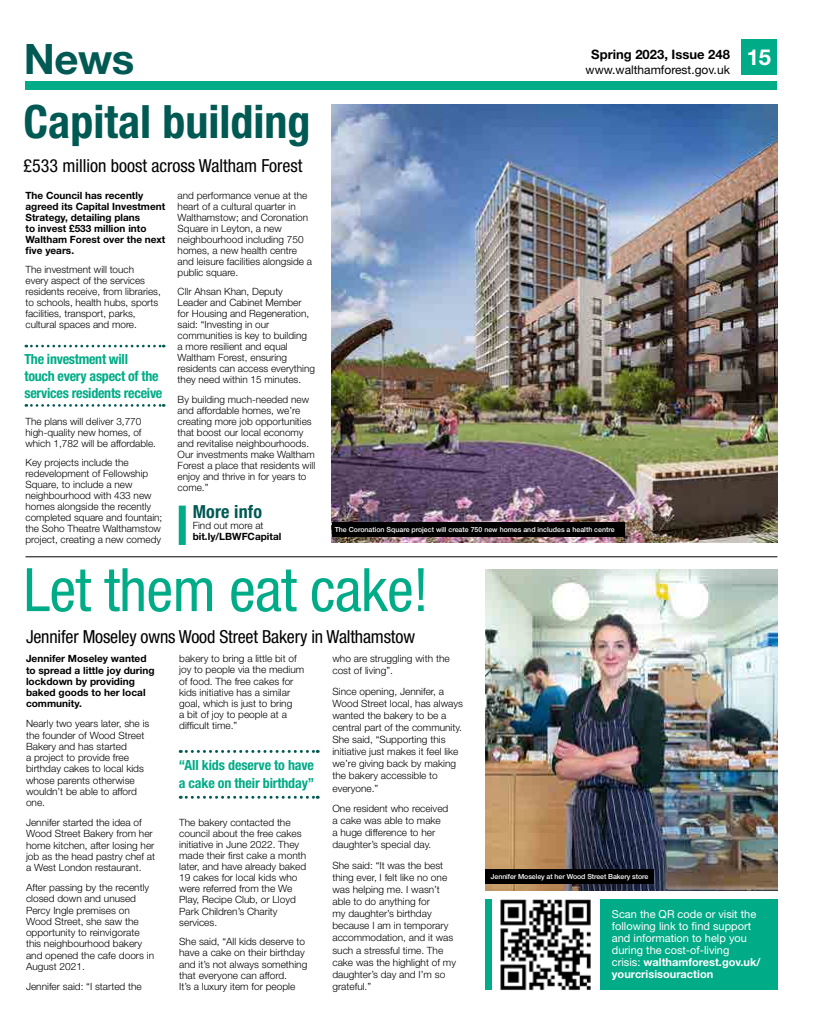
<style>
.page{position:relative;width:820px;height:1021px;background:#fff}
.page>*{position:absolute;margin:0;border:0;box-sizing:border-box;transform-origin:0 0}
.NEW_QUOTE_SMALLER{font:condensed 60px "Helvetica Neue LT Std";letter-spacing:-.01em;color:#00ab87}
.NEW_Body_Copy_Left{font:700 condensed 46px "Helvetica Neue LT Std";color:#005953}
.t1{font:700 42px "Helvetica Neue LT Std";color:#005953}
.NEW_Body_Copy_Left-2{font:condensed 18px "Helvetica Neue LT Std";letter-spacing:-.01em;color:#000}
.t2{font:700 condensed 18px "Helvetica Neue LT Std";letter-spacing:.01em;color:#005953}
.NEW_QUOTE_SMALLER-2{font:700 condensed 14px/17px "Helvetica Neue LT Std";letter-spacing:-.02em;color:#00ac87}
.t3{font:700 condensed 14px/18px "Helvetica Neue LT Std";letter-spacing:-.01em;color:#00ab87}
.t4{font:700 13px "Helvetica Neue LT Std";color:#000}
.t5{font:12px "Helvetica Neue LT Std";color:#000}
.NEW_Body_Copy_Left-3{font:11px/12px "Helvetica Neue LT Std";color:#fff}
.NEW_Body_Copy_Left-4{font:300 10px/11px "Helvetica Neue LT Std";color:#000}
.NEW_Body_Copy_Left-5{font:700 10px/11px "Helvetica Neue LT Std";color:#000}
.t6{font:500 7px "Helvetica Neue LT Std";color:#fff}
.s1{font-size:22px;color:#fff}
.s2{font-weight:300}
.s3{font-weight:700}
</style>
<div class="page">
<div style="left:740px;top:39px;width:36px;height:35px;background:#00ac87"></div>
<div style="left:25px;top:82px;width:751px;height:8px;background:#00ac87"></div>
<svg style="left:26px;top:345px;width:138px;height:2px"></svg>
<svg style="left:26px;top:404px;width:138px;height:3px"></svg>
<div style="left:179px;top:505px;width:7px;height:40px;background:#00ab87"></div>
<img style="left:332px;top:105px;width:445px;height:438px">
<div style="left:332px;top:522px;width:292px;height:14px;background:#000"></div>
<svg style="left:180px;top:750px;width:138px;height:3px"></svg>
<svg style="left:180px;top:795px;width:138px;height:3px"></svg>
<img style="left:485px;top:570px;width:292px;height:320px">
<div style="left:485px;top:899px;width:292px;height:90px;background:#00ab87"></div>
<img style="left:492px;top:899px;width:107px;height:92px">
<div style="left:485px;top:868px;width:168px;height:15px;background:#000"></div>
<hr style="left:26px;top:556px;width:751px;height:1px;background:#000">
<h3 class="t1" style="left:24px;top:33px;width:112px">News</h3>
<h3 class="t4" style="left:591px;top:46px;width:181px">Spring 2023, Issue 248 <span class="s1">15</span></h3>
<p class="t5" style="left:585px;top:63px;width:146px">www.walthamforest.gov.uk</p>
<p class="NEW_Body_Copy_Left" style="left:23px;top:94px;width:288px">Capital building</p>
<p class="NEW_Body_Copy_Left-2" style="left:23px;top:155px;width:280px">£533 million boost across Waltham Forest</p>
<p class="NEW_Body_Copy_Left-5" style="left:26px;top:189px;width:141px">The Council has recently agreed its Capital Investment<br>Strategy, detailing plans<br>to invest £533 million into<br>Waltham Forest over the next five years.</p>
<p class="NEW_Body_Copy_Left-4" style="left:26px;top:264px;width:137px">The investment will touch<br>every aspect of the services residents receive, from libraries, to schools, health hubs, sports facilities, transport, parks, cultural spaces and more.</p>
<p class="NEW_Body_Copy_Left-4" style="left:177px;top:189px;width:136px">and performance venue at the heart of a cultural quarter in<br>Walthamstow; and Coronation<br>Square in Leyton, a new neighbourhood including 750 homes, a new health centre and leisure facilities alongside a public square.</p>
<p class="NEW_Body_Copy_Left-4" style="left:177px;top:286px;width:139px">Cllr Ahsan Khan, Deputy<br>Leader and Cabinet Member for Housing and Regeneration, said: “Investing in our communities is key to building<br>a more resilient and equal<br>Waltham Forest, ensuring residents can access everything they need within 15 minutes.</p>
<p class="NEW_Body_Copy_Left-4" style="left:177px;top:393px;width:139px">By building much-needed new and affordable homes, we’re creating more job opportunities that boost our local economy and revitalise neighbourhoods.<br>Our investments make Waltham<br>Forest a place that residents will enjoy and thrive in for years to come.”</p>
<p class="NEW_QUOTE_SMALLER-2" style="left:24px;top:350px;width:139px">The investment will<br>touch every aspect of the services residents receive</p>
<p class="NEW_Body_Copy_Left-4" style="left:26px;top:415px;width:132px">The plans will deliver 3,770 high-quality new homes, of which 1,782 will be affordable.</p>
<p class="NEW_Body_Copy_Left-4" style="left:26px;top:457px;width:138px">Key projects include the redevelopment of Fellowship<br>Square, to include a new neighbourhood with 433 new homes alongside the recently completed square and fountain; the Soho Theatre Walthamstow project, creating a new comedy</p>
<p class="t2" style="left:193px;top:501px;width:71px">More info</p>
<p class="NEW_Body_Copy_Left-5" style="left:193px;top:520px;width:90px"><span class="s2">Find out more at </span>bit.ly/LBWFCapital</p>
<p class="t6" style="left:334px;top:525px;width:281px">The Coronation Square project will create 750 new homes and includes a health centre</p>
<p class="NEW_QUOTE_SMALLER" style="left:23px;top:555px;width:406px">Let them eat cake!</p>
<p class="NEW_Body_Copy_Left-2" style="left:26px;top:626px;width:390px">Jennifer Moseley owns Wood Street Bakery in Walthamstow</p>
<p class="NEW_Body_Copy_Left-5" style="left:26px;top:653px;width:130px;line-height:11.3px">Jennifer Moseley wanted to spread a little joy during lockdown by providing baked goods to her local community.</p>
<p class="NEW_Body_Copy_Left-4" style="left:26px;top:717px;width:125px;line-height:11.3px">Nearly two years later, she is the founder of Wood Street<br>Bakery and has started<br>a project to provide free birthday cakes to local kids whose parents otherwise wouldn’t be able to afford one.</p>
<p class="NEW_Body_Copy_Left-4" style="left:26px;top:816px;width:131px;line-height:11.3px">Jennifer started the idea of<br>Wood Street Bakery from her home kitchen, after losing her job as the head pastry chef at a West London restaurant.</p>
<p class="NEW_Body_Copy_Left-4" style="left:26px;top:881px;width:129px;line-height:11.3px">After passing by the recently closed down and unused<br>Percy Ingle premises on<br>Wood Street, she saw the opportunity to reinvigorate this neighbourhood bakery and opened the cafe doors in<br>August 2021.</p>
<p class="NEW_Body_Copy_Left-4" style="left:26px;top:980px;width:117px">Jennifer said: “I started the</p>
<p class="NEW_Body_Copy_Left-4" style="left:179px;top:653px;width:126px">bakery to bring a little bit of joy to people via the medium of food. The free cakes for kids initiative has a similar goal, which is just to bring<br>a bit of joy to people at a difficult time.”</p>
<p class="NEW_Body_Copy_Left-4" style="left:332px;top:652px;width:119px;line-height:12.1px">who are struggling with the cost of living”.</p>
<p class="NEW_Body_Copy_Left-4" style="left:332px;top:685px;width:132px;line-height:12.1px">Since opening, Jennifer, a<br>Wood Street local, has always wanted the bakery to be a central part of the community.<br>She said, “Supporting this initiative just makes it feel like we’re giving back by making the bakery accessible to everyone.”</p>
<p class="NEW_Body_Copy_Left-4" style="left:332px;top:802px;width:117px;line-height:12.1px">One resident who received a cake was able to make a huge difference to her daughter’s special day.</p>
<p class="NEW_Body_Copy_Left-4" style="left:332px;top:859px;width:125px;line-height:12.1px">She said: “It was the best thing ever, I felt like no one was helping me. I wasn’t able to do anything for<br>my daughter’s birthday because I am in temporary accommodation, and it was such a stressful time. The cake was the highlight of my daughter’s day and I’m so grateful.”</p>
<h3 class="t3" style="left:179px;top:755px;width:137px">“All kids deserve to have a cake on their birthday”</h3>
<p class="NEW_Body_Copy_Left-4" style="left:179px;top:816px;width:128px">The bakery contacted the council about the free cakes initiative in June 2022. They made their first cake a month later, and have already baked<br>19 cakes for local kids who were referred from the We<br>Play, Recipe Club, or Lloyd<br>Park Children’s Charity services.</p>
<p class="NEW_Body_Copy_Left-4" style="left:179px;top:935px;width:129px">She said, “All kids deserve to have a cake on their birthday and it’s not always something that everyone can afford.<br>It’s a luxury item for people</p>
<p class="t6" style="left:490px;top:871px;width:159px">Jennifer Moseley at her Wood Street Bakery store</p>
<p class="NEW_Body_Copy_Left-3" style="left:611px;top:907px;width:150px">Scan the QR code or visit the following link to find support and information to help you during the cost-of-living crisis: <span class="s3">walthamforest.gov.uk/ yourcrisisouraction</span></p>
</div>
